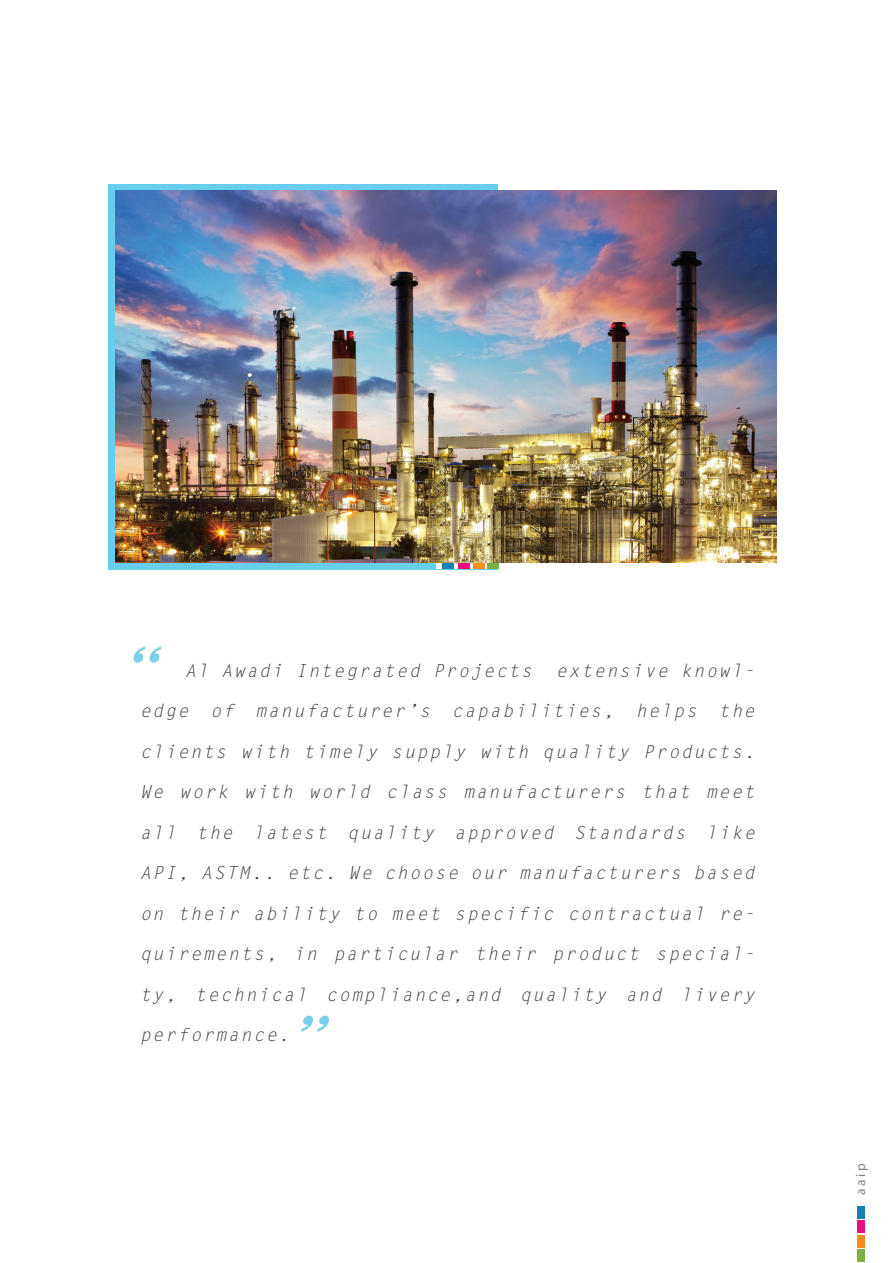
<style>
.page{position:relative;width:893px;height:1263px;background:#fff}
.page>*{position:absolute;margin:0;border:0;box-sizing:border-box;transform-origin:0 0}
.t1{font:italic 72px "Letter Gothic Std";color:#79d0e8}
.t2{font:italic 18px "Letter Gothic Std";letter-spacing:.1em;color:#3e3e3f}
.t3{font:13.5px "Myriad Pro";color:#808285}
</style>
<div class="page">
<div style="left:108px;top:184px;width:390px;height:385px;background:#69ceee"></div>
<div style="left:858px;top:1206px;width:7px;height:13px;background:#1781b1"></div>
<div style="left:858px;top:1220px;width:7px;height:13px;background:#ec0d81"></div>
<div style="left:858px;top:1235px;width:7px;height:12px;background:#f68e23"></div>
<div style="left:858px;top:1249px;width:7px;height:13px;background:#7daf42"></div>
<svg style="left:436px;top:563px;width:51px;height:6px"></svg>
<div style="left:443px;top:533px;width:11px;height:36px;background:#1781b1"></div>
<div style="left:459px;top:533px;width:11px;height:36px;background:#ec0d81"></div>
<div style="left:473px;top:533px;width:11px;height:36px;background:#f68e23"></div>
<div style="left:487px;top:533px;width:11px;height:36px;background:#7daf42"></div>
<img style="left:115px;top:191px;width:662px;height:372px">
<h1 class="t1" style="left:115px;top:632px;width:45px">“</h1>
<p class="t2" style="left:185px;top:660px;width:348px">Al Awadi Integrated Projects</p>
<p class="t2" style="left:556px;top:660px;width:200px">extensive knowl-</p>
<p class="t2" style="left:140px;top:700px;width:616px">edge of manufacturer’s capabilities, helps the</p>
<p class="t2" style="left:140px;top:741px;width:616px">clients with timely supply with quality Products.</p>
<p class="t2" style="left:140px;top:781px;width:616px">We work with world class manufacturers that meet</p>
<p class="t2" style="left:140px;top:822px;width:616px">all the latest quality approved Standards like</p>
<p class="t2" style="left:140px;top:862px;width:616px">API, ASTM.. etc. We choose our manufacturers based</p>
<p class="t2" style="left:140px;top:903px;width:616px">on their ability to meet specific contractual re-</p>
<p class="t2" style="left:140px;top:943px;width:616px">quirements, in particular their product special-</p>
<p class="t2" style="left:140px;top:984px;width:616px">ty, technical compliance,and quality and livery</p>
<p class="t2" style="left:140px;top:1024px;width:151px">performance.</p>
<h1 class="t1" style="left:347px;top:1046px;width:45px;rotate:-180deg">“</h1>
<p class="t3" style="left:852px;top:1195px;width:33px;rotate:-90deg">aaip</p>
</div>
